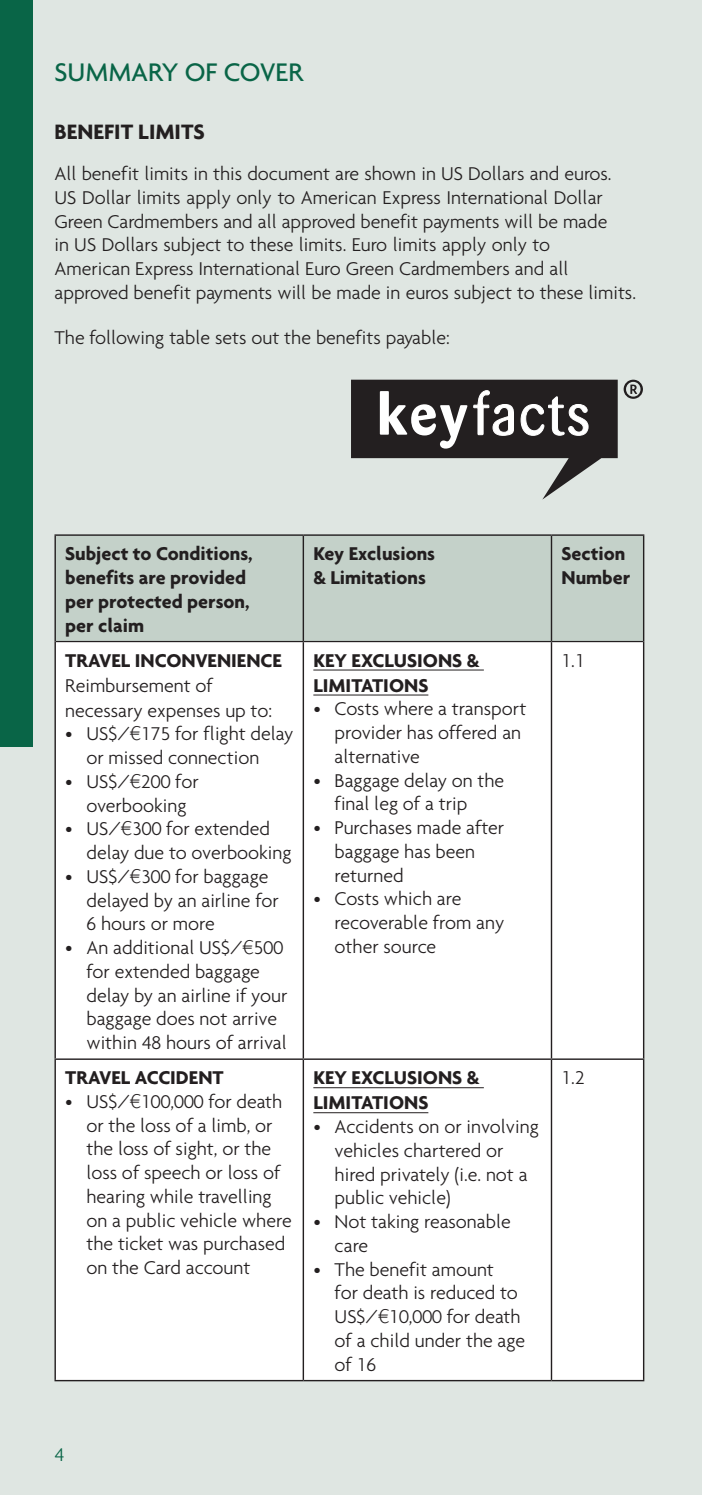
<style>
.page{position:relative;width:702px;height:1495px;background:#dfe6e2}
.page>*{position:absolute;margin:0;border:0;box-sizing:border-box;transform-origin:0 0}
.t1{font:500 27.5px "Agenda";color:#096547}
.t2{font:700 22.5px "Agenda";color:#231f20}
.t3{font:300 20px/23.8px "Agenda";color:#231f20}
.t4{font:700 20px/23.8px "Agenda";color:#231f20}
.t5{font:300 20px "Agenda";color:#096547}
.s1{font-family:"Gill Sans"}
</style>
<div class="page">
<div style="left:0;top:0;width:33px;height:747px;background:#096547"></div>
<svg style="left:351px;top:380px;width:266px;height:120px"></svg>
<svg style="left:623px;top:380px;width:20px;height:19px"></svg>
<div style="left:56px;top:536px;width:587px;height:105px;background:#c4d1c9"></div>
<div style="left:56px;top:642px;width:587px;height:738px;background:#fff"></div>
<hr style="left:54px;top:534px;width:249px;height:2px;background:#231f20">
<hr style="left:54px;top:536px;width:2px;height:106px;background:#231f20">
<hr style="left:303px;top:534px;width:248px;height:2px;background:#231f20">
<hr style="left:302px;top:536px;width:2px;height:105px;background:#231f20">
<hr style="left:551px;top:534px;width:93px;height:2px;background:#231f20">
<hr style="left:551px;top:536px;width:1px;height:105px;background:#231f20">
<hr style="left:643px;top:536px;width:1px;height:106px;background:#231f20">
<hr style="left:54px;top:642px;width:2px;height:416px;background:#231f20">
<hr style="left:302px;top:642px;width:2px;height:416px;background:#231f20">
<hr style="left:551px;top:642px;width:1px;height:416px;background:#231f20">
<hr style="left:643px;top:642px;width:1px;height:416px;background:#231f20">
<hr style="left:54px;top:1058px;width:249px;height:2px;background:#231f20">
<hr style="left:54px;top:1060px;width:2px;height:320px;background:#231f20">
<hr style="left:303px;top:1058px;width:248px;height:2px;background:#231f20">
<hr style="left:302px;top:1060px;width:2px;height:320px;background:#231f20">
<hr style="left:551px;top:1058px;width:93px;height:2px;background:#231f20">
<hr style="left:551px;top:1060px;width:1px;height:320px;background:#231f20">
<hr style="left:643px;top:1060px;width:1px;height:320px;background:#231f20">
<hr style="left:54px;top:1380px;width:249px;height:1px;background:#231f20">
<hr style="left:303px;top:1380px;width:248px;height:1px;background:#231f20">
<hr style="left:551px;top:1380px;width:93px;height:1px;background:#231f20">
<hr style="left:56px;top:641px;width:247px;height:1px;background:#231f20">
<hr style="left:303px;top:641px;width:248px;height:1px;background:#231f20">
<hr style="left:551px;top:641px;width:92px;height:1px;background:#231f20">
<hr style="left:313px;top:670px;width:171px;height:1px;background:#231f20">
<hr style="left:313px;top:695px;width:115px;height:1px;background:#231f20">
<hr style="left:313px;top:1087px;width:171px;height:1px;background:#231f20">
<hr style="left:313px;top:1112px;width:115px;height:1px;background:#231f20">
<h1 class="t1" style="left:54px;top:55px;width:251px">SUMMARY OF COVER</h1>
<p class="t2" style="left:54px;top:118px;width:152px">BENEFIT LIMITS</p>
<p class="t3" style="left:54px;top:161px;width:583px">All benefit limits in this document are shown in US Dollars and euros.<br>US Dollar limits apply only to American Express International Dollar Green Cardmembers and all approved benefit payments will be made<br>in US Dollars subject to these limits. Euro limits apply only to<br>American Express International Euro Green Cardmembers and all approved benefit payments will be made in euros subject to these limits.</p>
<p class="t3" style="left:54px;top:325px;width:397px">The following table sets out the benefits payable:</p>
<p class="t4" style="left:65px;top:541px;width:189px">Subject to Conditions, benefits are provided per protected person, per claim</p>
<p class="t4" style="left:313px;top:541px;width:123px">Key Exclusions &amp; Limitations</p>
<p class="t4" style="left:561px;top:541px;width:70px">Section<br>Number</p>
<p class="t4" style="left:65px;top:648px;width:218px">TRAVEL INCONVENIENCE</p>
<p class="t3" style="left:65px;top:672px;width:208px;line-height:25px">Reimbursement of necessary expenses up to:</p>
<p class="t3" style="left:86px;top:722px;width:208px;text-indent:-21px">• US$/<span class="s1">€</span>175 for flight delay or missed connection</p>
<p class="t3" style="left:65px;top:769px;width:135px;text-align:center">• US$/<span class="s1">€</span>200 for overbooking</p>
<p class="t3" style="left:86px;top:817px;width:207px;text-indent:-21px">• US/<span class="s1">€</span>300 for extended delay due to overbooking</p>
<p class="t3" style="left:86px;top:864px;width:194px;text-indent:-21px">• US$/<span class="s1">€</span>300 for baggage delayed by an airline for<br>6 hours or more</p>
<p class="t3" style="left:86px;top:935px;width:202px;text-indent:-21px">• An additional US$/<span class="s1">€</span>500 for extended baggage delay by an airline if your baggage does not arrive within 48 hours of arrival</p>
<p class="t4" style="left:313px;top:647px;width:167px;line-height:25px">KEY EXCLUSIONS &amp;<br>LIMITATIONS</p>
<p class="t3" style="left:334px;top:697px;width:193px;text-indent:-21px">• Costs where a transport provider has offered an alternative</p>
<p class="t3" style="left:334px;top:768px;width:171px;text-indent:-21px">• Baggage delay on the final leg of a trip</p>
<p class="t3" style="left:334px;top:815px;width:171px;text-indent:-21px">• Purchases made after baggage has been returned</p>
<p class="t3" style="left:334px;top:887px;width:171px;text-indent:-21px">• Costs which are recoverable from any other source</p>
<p class="t3" style="left:561px;top:648px;width:25px">1.1</p>
<p class="t4" style="left:65px;top:1065px;width:160px">TRAVEL ACCIDENT</p>
<p class="t3" style="left:86px;top:1089px;width:207px;text-indent:-21px">• US$/<span class="s1">€</span>100,000 for death or the loss of a limb, or the loss of sight, or the loss of speech or loss of hearing while travelling on a public vehicle where the ticket was purchased on the Card account</p>
<p class="t4" style="left:313px;top:1065px;width:167px;line-height:25px">KEY EXCLUSIONS &amp;<br>LIMITATIONS</p>
<p class="t3" style="left:334px;top:1114px;width:206px;text-indent:-21px">• Accidents on or involving vehicles chartered or hired privately (i.e. not a public vehicle)</p>
<p class="t3" style="left:334px;top:1209px;width:178px;text-indent:-21px">• Not taking reasonable care</p>
<p class="t3" style="left:334px;top:1257px;width:192px;text-indent:-21px">• The benefit amount<br>for death is reduced to<br>US$/<span class="s1">€</span>10,000 for death of a child under the age of 16</p>
<p class="t3" style="left:561px;top:1066px;width:25px">1.2</p>
<p class="t5" style="left:54px;top:1442px;width:11px">4</p>
</div>
